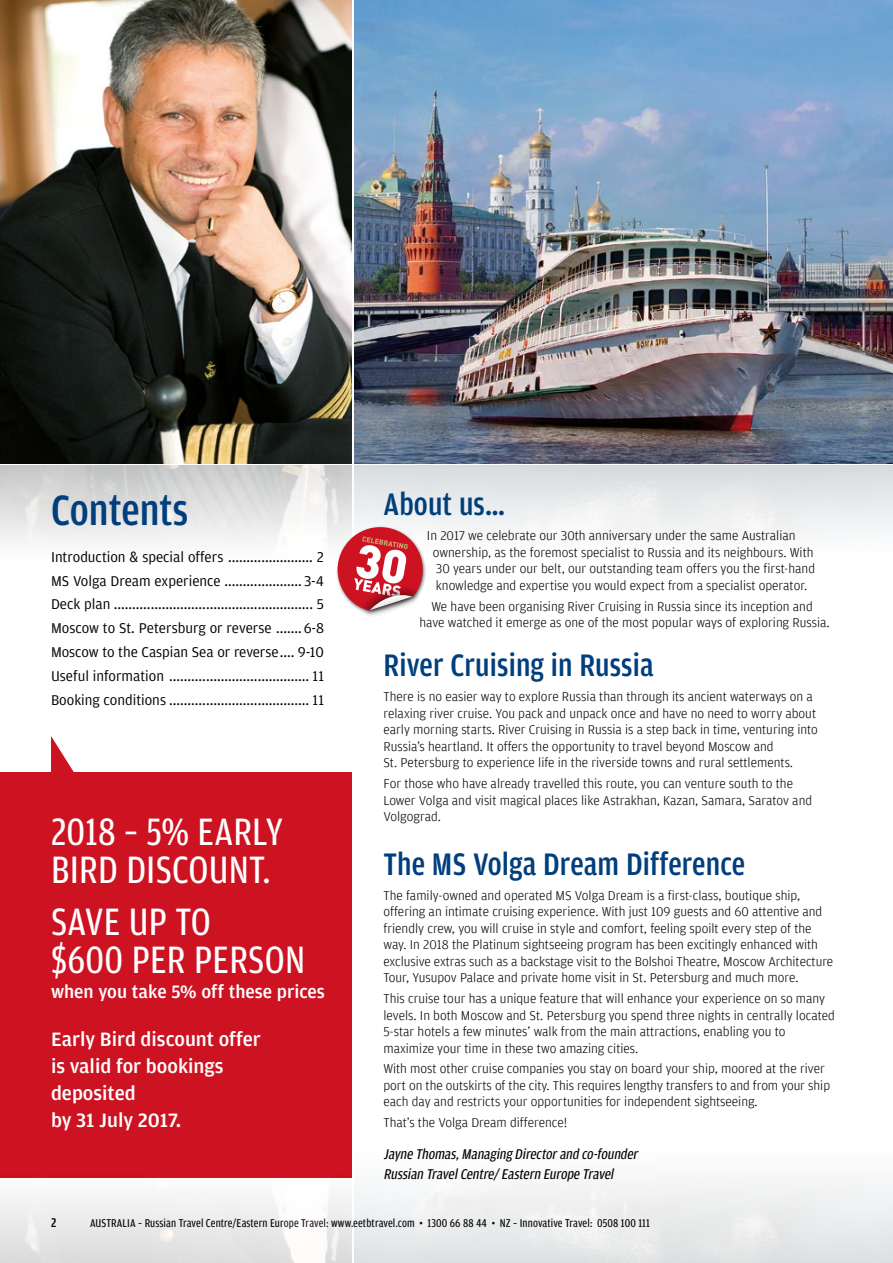
<style>
.page{position:relative;width:893px;height:1263px;background:#fff}
.page>*{position:absolute;margin:0;border:0;box-sizing:border-box;transform-origin:0 0}
.t1{font:500 45px "Amplitude Cond";color:#003e7d}
.t2{font:40.5px/37.5px "Amplitude Cond";letter-spacing:.005em;color:#fff}
.t3{font:500 33px "Amplitude Cond";letter-spacing:.005em;color:#003e7d}
.t4{font:500 20.55px/27px "Amplitude";color:#fff}
.t5{font:500 19.05px "Amplitude";color:#fff}
.t6{font:15px/23.9px "Amplitude";color:#000;text-align:justify}
.t7{font:italic 15px/19.5px "Amplitude Cond";color:#000;scale:1.04 1}
.t8{font:300 13.5px/16.5px "Amplitude";color:#000}
.t9{font:500 13.5px "Amplitude Cond";color:#000}
.t10{font:12px "Amplitude Cond";letter-spacing:.01em;color:#000}
</style>
<div class="page">
<div style="left:354px;top:1147px;width:539px;height:116px;background:#000;opacity:.4"></div>
<img style="left:0;top:466px;width:352px;height:76px">
<img style="left:0;top:0;width:352px;height:463px">
<img style="left:354px;top:0;width:539px;height:463px">
<div style="left:0;top:773px;width:352px;height:405px;background:#cd1222"></div>
<svg style="left:51px;top:736px;width:36px;height:37px"></svg>
<img style="left:329px;top:519px;width:107px;height:30px">
<svg style="left:332px;top:521px;width:97px;height:94px"></svg>
<h1 class="t1" style="left:51px;top:486px;width:139px">Contents</h1>
<p class="t6" style="left:51px;top:545px;width:275px">Introduction &amp; special offers ....................... 2<br>MS Volga Dream experience ..................... 3-4<br>Deck plan ...................................................... 5<br>Moscow to St. Petersburg or reverse .......6-8<br>Moscow to the Caspian Sea or reverse.... 9-10<br>Useful information ...................................... 11<br>Booking conditions ...................................... 11</p>
<h2 class="t2" style="left:51px;top:813px;width:234px">2018 – 5% EARLY<br>BIRD DISCOUNT.</h2>
<h2 class="t2" style="left:51px;top:903px;width:256px">SAVE UP TO<br>$600 PER PERSON</h2>
<h3 class="t5" style="left:51px;top:981px;width:275px">when you take 5% off these prices</h3>
<h3 class="t4" style="left:51px;top:1026px;width:211px">Early Bird discount offer is valid for bookings deposited<br>by 31 July 2017.</h3>
<h3 class="t3" style="left:383px;top:487px;width:123px">About us…</h3>
<p class="t8" style="left:433px;top:528px;width:384px;text-indent:-6px">In 2017 we celebrate our 30th anniversary under the same Australian ownership, as the foremost specialist to Russia and its neighbours. With 30 years under our belt, our outstanding team offers you the first-hand knowledge and expertise you would expect from a specialist operator.</p>
<p class="t8" style="left:419px;top:598px;width:412px;text-align:center">We have been organising River Cruising in Russia since its inception and<br>have watched it emerge as one of the most popular ways of exploring Russia.</p>
<h3 class="t3" style="left:383px;top:648px;width:272px">River Cruising in Russia</h3>
<p class="t8" style="left:383px;top:689px;width:436px">There is no easier way to explore Russia than through its ancient waterways on a relaxing river cruise. You pack and unpack once and have no need to worry about early morning starts. River Cruising in Russia is a step back in time, venturing into Russia’s heartland. It offers the opportunity to travel beyond Moscow and<br>St. Petersburg to experience life in the riverside towns and rural settlements.</p>
<p class="t8" style="left:383px;top:775px;width:430px">For those who have already travelled this route, you can venture south to the<br>Lower Volga and visit magical places like Astrakhan, Kazan, Samara, Saratov and<br>Volgograd.</p>
<h3 class="t3" style="left:383px;top:846px;width:363px">The MS Volga Dream Difference</h3>
<p class="t8" style="left:383px;top:887px;width:451px">The family-owned and operated MS Volga Dream is a first-class, boutique ship, offering an intimate cruising experience. With just 109 guests and 60 attentive and friendly crew, you will cruise in style and comfort, feeling spoilt every step of the way. In 2018 the Platinum sightseeing program has been excitingly enhanced with exclusive extras such as a backstage visit to the Bolshoi Theatre, Moscow Architecture Tour, Yusupov Palace and private home visit in St. Petersburg and much more.</p>
<p class="t8" style="left:383px;top:990px;width:453px">This cruise tour has a unique feature that will enhance your experience on so many levels. In both Moscow and St. Petersburg you spend three nights in centrally located 5-star hotels a few minutes’ walk from the main attractions, enabling you to maximize your time in these two amazing cities.</p>
<p class="t8" style="left:383px;top:1060px;width:448px">With most other cruise companies you stay on board your ship, moored at the river port on the outskirts of the city. This requires lengthy transfers to and from your ship each day and restricts your opportunities for independent sightseeing.</p>
<p class="t8" style="left:383px;top:1114px;width:185px">That’s the Volga Dream difference!</p>
<p class="t7" style="left:383px;top:1145px;width:249px">Jayne Thomas,Managing Directorand co-founder<br>Russian TravelCentre/Eastern Europe Travel</p>
<p class="t9" style="left:51px;top:1215px;width:7px">2</p>
<p class="t10" style="left:90px;top:1216px;width:561px">AUSTRALIA – Russian Travel Centre/Eastern Europe Travel: www.eetbtravel.com • 1300 66 88 44 • NZ – Innovative Travel: 0508 100 111</p>
</div>
